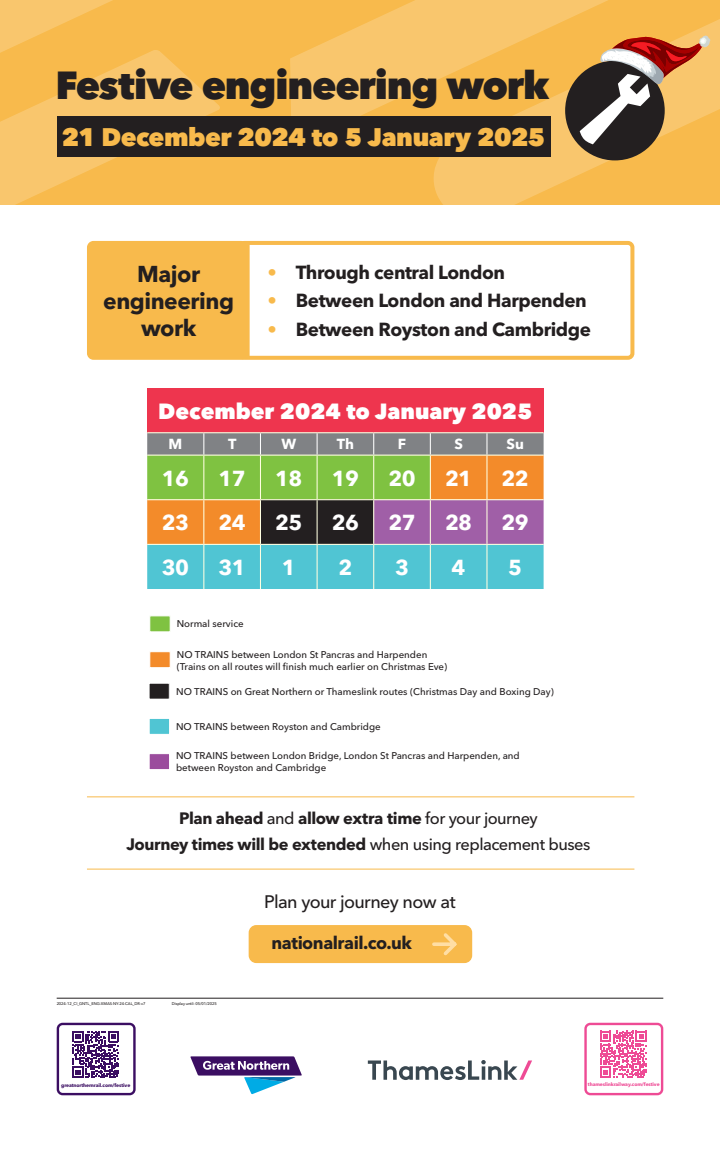
<style>
.page{position:relative;width:720px;height:1152px;background:#fff}
.page>*{position:absolute;margin:0;border:0;box-sizing:border-box;transform-origin:0 0}
.t1{font:800 38.8px "Avenir Next LT Pro";letter-spacing:-.03em;color:#231f20}
.t2{font:800 25.2px "Avenir Next LT Pro";letter-spacing:-.025em;color:#f8ba4c}
.t3{font:700 22.8px/27.4px "Avenir Next LT Pro";letter-spacing:-.02em;color:#231f20;text-align:center}
.t4{font:800 21.8px "Avenir Next LT Pro";color:#fff}
.t5{font:700 21.56px "Avenir Next LT Pro";letter-spacing:-.03em;color:#fff}
.t6{font:700 18.8px "Avenir Next LT Pro";letter-spacing:-.02em;color:#231f20}
.t7{font:500 18px "Avenir Next LT Pro";letter-spacing:-.035em;color:#231f20}
.t8{font:700 17.6px "Avenir Next LT Pro";letter-spacing:-.025em;color:#231f20}
.t9{font:700 16.4px "Avenir Next LT Pro";letter-spacing:-.025em;color:#231f20}
.t10{font:700 14.44px "Avenir Next LT Pro";color:#fff}
.t11{font:500 9.72px/11.7px "Avenir Next LT Pro";color:#231f20}
.H_Advance_Notice{font:700 5px "Avenir Next LT Pro";letter-spacing:-.02em;color:#3b0e62}
.H_Advance_Notice-2{font:700 5px "Avenir Next LT Pro";letter-spacing:-.02em;color:#ee4b95}
.t12{font:500 4px "Avenir Next LT Pro";letter-spacing:-.02em;color:#231f20}
.s1{color:#f8ba4c}
.s2{font-weight:500}
</style>
<div class="page">
<svg style="left:368px;top:1060px;width:164px;height:20px"></svg>
<svg style="left:190px;top:1056px;width:112px;height:38px"></svg>
<hr style="left:57px;top:998px;width:606px;height:1px;background:#231f20">
<div style="left:0;top:0;width:720px;height:205px;background:#f8ba4c"></div>
<svg style="left:290px;top:0;width:318px;height:116px;fill:#f9c66d"></svg>
<svg style="left:0;top:0;width:113px;height:49px"></svg>
<svg style="left:428px;top:9px;width:292px;height:196px"></svg>
<svg style="left:0;top:49px;width:220px;height:156px"></svg>
<div style="left:565px;top:61px;width:100px;height:99px;background:#231f20;border-radius:50%"></div>
<div style="left:57px;top:116px;width:493px;height:41px;background:#231f20"></div>
<div style="left:249px;top:925px;width:223px;height:38px;background:#f8ba4c;border-radius:8px"></div>
<svg style="left:432px;top:933px;width:25px;height:23px"></svg>
<div style="left:89px;top:243px;width:157px;height:115px;background:#f8ba4c;border-radius:5px"></div>
<div style="left:87px;top:241px;width:161px;height:119px;border:4px solid #f8ba4c;border-radius:5px"></div>
<div style="left:238px;top:241px;width:396px;height:119px;border:4px solid #f8ba4c;border-radius:5px"></div>
<svg style="left:246px;top:244px;width:4px;height:114px"></svg>
<hr style="left:87px;top:797px;width:547px;height:1px;background:#f8ba4c">
<hr style="left:87px;top:869px;width:547px;height:1px;background:#f8ba4c">
<div style="left:147px;top:388px;width:397px;height:45px;background:#ee354e"></div>
<svg style="left:147px;top:433px;width:397px;height:156px;background:#82987c"></svg>
<hr style="left:486px;top:433px;width:2px;height:22px;background:#fff">
<hr style="left:203px;top:456px;width:1px;height:43px;background:#ffffe1">
<hr style="left:260px;top:456px;width:1px;height:43px;background:#ffffe1">
<hr style="left:317px;top:456px;width:1px;height:43px;background:#ffffe1">
<hr style="left:373px;top:456px;width:1px;height:43px;background:#ffffe1">
<hr style="left:430px;top:456px;width:1px;height:43px;background:#ffffe1">
<hr style="left:486px;top:456px;width:2px;height:43px;background:#ffffe1">
<hr style="left:203px;top:500px;width:1px;height:44px;background:#ffffe1">
<hr style="left:260px;top:500px;width:1px;height:44px;background:#ffffe1">
<hr style="left:317px;top:500px;width:1px;height:44px;background:#ffffe1">
<hr style="left:373px;top:500px;width:1px;height:44px;background:#ffffe1">
<hr style="left:430px;top:500px;width:1px;height:44px;background:#ffffe1">
<hr style="left:486px;top:500px;width:2px;height:44px;background:#ffffe1">
<hr style="left:203px;top:545px;width:1px;height:44px;background:#ffffe1">
<hr style="left:260px;top:545px;width:1px;height:44px;background:#ffffe1">
<hr style="left:317px;top:545px;width:1px;height:44px;background:#ffffe1">
<hr style="left:373px;top:545px;width:1px;height:44px;background:#ffffe1">
<hr style="left:430px;top:545px;width:1px;height:44px;background:#ffffe1">
<hr style="left:486px;top:545px;width:2px;height:44px;background:#ffffe1">
<hr style="left:374px;top:455px;width:56px;height:1px;background:#ffffe1">
<hr style="left:374px;top:499px;width:56px;height:1px;background:#ffffe1">
<hr style="left:147px;top:432px;width:57px;height:1px;background:#ffffe1">
<hr style="left:204px;top:432px;width:56px;height:1px;background:#ffffe1">
<hr style="left:260px;top:432px;width:57px;height:1px;background:#ffffe1">
<hr style="left:317px;top:432px;width:57px;height:1px;background:#ffffe1">
<hr style="left:374px;top:432px;width:56px;height:1px;background:#ffffe1">
<hr style="left:430px;top:432px;width:57px;height:1px;background:#ffffe1">
<hr style="left:487px;top:432px;width:57px;height:1px;background:#ffffe1">
<hr style="left:374px;top:544px;width:56px;height:1px;background:#ffffe1">
<hr style="left:204px;top:455px;width:56px;height:1px;background:#ffffe1">
<hr style="left:260px;top:455px;width:57px;height:1px;background:#ffffe1">
<hr style="left:204px;top:499px;width:56px;height:1px;background:#ffffe1">
<hr style="left:260px;top:499px;width:57px;height:1px;background:#ffffe1">
<hr style="left:430px;top:455px;width:57px;height:1px;background:#ffffe1">
<hr style="left:430px;top:499px;width:57px;height:1px;background:#ffffe1">
<hr style="left:430px;top:544px;width:57px;height:1px;background:#ffffe1">
<hr style="left:204px;top:544px;width:56px;height:1px;background:#ffffe1">
<hr style="left:317px;top:455px;width:57px;height:1px;background:#ffffe1">
<hr style="left:317px;top:499px;width:57px;height:1px;background:#ffffe1">
<hr style="left:317px;top:544px;width:57px;height:1px;background:#ffffe1">
<hr style="left:260px;top:544px;width:57px;height:1px;background:#ffffe1">
<hr style="left:147px;top:455px;width:57px;height:1px;background:#ffffe1">
<hr style="left:147px;top:499px;width:57px;height:1px;background:#ffffe1">
<hr style="left:147px;top:544px;width:57px;height:1px;background:#ffffe1">
<hr style="left:487px;top:455px;width:57px;height:1px;background:#ffffe1">
<hr style="left:487px;top:499px;width:57px;height:1px;background:#ffffe1">
<hr style="left:487px;top:544px;width:57px;height:1px;background:#ffffe1">
<div style="left:149px;top:753px;width:21px;height:17px;background:#9b4c9d;border:1px solid #fff"></div>
<div style="left:149px;top:683px;width:20px;height:16px;background:#231f20"></div>
<div style="left:149px;top:683px;width:21px;height:17px;border:1px solid #fff"></div>
<div style="left:149px;top:718px;width:21px;height:17px;background:#50c5d3;border:1px solid #fff"></div>
<div style="left:149px;top:615px;width:22px;height:17px;background:#7fc241;border:1px solid #fff"></div>
<div style="left:149px;top:651px;width:22px;height:17px;background:#f38b2a;border:1px solid #fff"></div>
<svg style="left:580px;top:35px;width:130px;height:109px"></svg>
<svg style="left:72px;top:1031px;width:47px;height:47px"></svg>
<div style="left:57px;top:1023px;width:79px;height:72px;border:2px solid #3b0e62;border-radius:5px"></div>
<div style="left:584px;top:1023px;width:79px;height:72px;border:2px solid #ee4b95;border-radius:5px"></div>
<svg style="left:600px;top:1031px;width:47px;height:47px"></svg>
<p class="t1" style="left:56px;top:61px;width:495px">Festive engineering work</p>
<p class="t2" style="left:62px;top:122px;width:485px">21 December 2024 to 5 January 2025</p>
<p class="t3" style="left:103px;top:260px;width:132px">Major engineering work</p>
<p class="t6" style="left:267px;top:261px;width:239px"><span class="s1">•</span> Through central London</p>
<p class="t6" style="left:267px;top:289px;width:321px"><span class="s1">•</span> Between London and Harpenden</p>
<p class="t6" style="left:267px;top:317px;width:325px"><span class="s1">•</span> Between Royston and Cambridge</p>
<p class="t4" style="left:158px;top:398px;width:376px">December 2024 to January 2025</p>
<p class="t10" style="left:169px;top:436px;width:15px">M</p>
<p class="t10" style="left:228px;top:436px;width:10px">T</p>
<p class="t10" style="left:281px;top:436px;width:16px">W</p>
<p class="t10" style="left:337px;top:436px;width:19px">Th</p>
<p class="t10" style="left:398px;top:436px;width:10px">F</p>
<p class="t10" style="left:454px;top:436px;width:10px">S</p>
<p class="t10" style="left:507px;top:436px;width:19px">Su</p>
<p class="t5" style="left:162px;top:465px;width:29px">16</p>
<p class="t5" style="left:219px;top:465px;width:29px">17</p>
<p class="t5" style="left:275px;top:465px;width:29px">18</p>
<p class="t5" style="left:332px;top:465px;width:29px">19</p>
<p class="t5" style="left:388px;top:465px;width:29px">20</p>
<p class="t5" style="left:445px;top:465px;width:29px">21</p>
<p class="t5" style="left:502px;top:465px;width:29px">22</p>
<p class="t5" style="left:162px;top:509px;width:29px">23</p>
<p class="t5" style="left:219px;top:509px;width:29px">24</p>
<p class="t5" style="left:275px;top:509px;width:29px">25</p>
<p class="t5" style="left:332px;top:509px;width:29px">26</p>
<p class="t5" style="left:388px;top:509px;width:29px">27</p>
<p class="t5" style="left:445px;top:509px;width:29px">28</p>
<p class="t5" style="left:502px;top:509px;width:29px">29</p>
<p class="t5" style="left:162px;top:554px;width:29px">30</p>
<p class="t5" style="left:219px;top:554px;width:29px">31</p>
<p class="t5" style="left:282px;top:554px;width:15px">1</p>
<p class="t5" style="left:338px;top:554px;width:15px">2</p>
<p class="t5" style="left:395px;top:554px;width:15px">3</p>
<p class="t5" style="left:452px;top:554px;width:15px">4</p>
<p class="t5" style="left:508px;top:554px;width:15px">5</p>
<p class="t11" style="left:177px;top:618px;width:69px">Normal service</p>
<p class="t11" style="left:177px;top:649px;width:272px">NO TRAINS between London St Pancras and Harpenden (Trains on all routes will finish much earlier on Christmas Eve)</p>
<p class="t11" style="left:176px;top:685px;width:379px">NO TRAINS on Great Northern or Thameslink routes (Christmas Day and Boxing Day)</p>
<p class="t11" style="left:176px;top:721px;width:206px">NO TRAINS between Royston and Cambridge</p>
<p class="t11" style="left:176px;top:750px;width:345px">NO TRAINS between London Bridge, London St Pancras and Harpenden, and between Royston and Cambridge</p>
<p class="t9" style="left:179px;top:808px;width:360px">Plan ahead <span class="s2">and</span> allow extra time <span class="s2">for your journey</span></p>
<p class="t9" style="left:126px;top:834px;width:466px">Journey times will be extended <span class="s2">when using replacement buses</span></p>
<p class="t12" style="left:57px;top:1001px;width:90px">2024-12_CI_GNTL_ENG-XMAS-NY-24-CAL_DR-v7</p>
<p class="t12" style="left:172px;top:1001px;width:46px">Display until: 05/01/2025</p>
<p class="t7" style="left:264px;top:891px;width:193px">Plan your journey now at</p>
<p class="t8" style="left:271px;top:932px;width:142px">nationalrail.co.uk</p>
<p class="H_Advance_Notice" style="left:61px;top:1083px;width:70px">greatnorthernrail.com/festive</p>
<p class="H_Advance_Notice-2" style="left:588px;top:1082px;width:73px">thameslinkrailway.com/festive</p>
</div>
